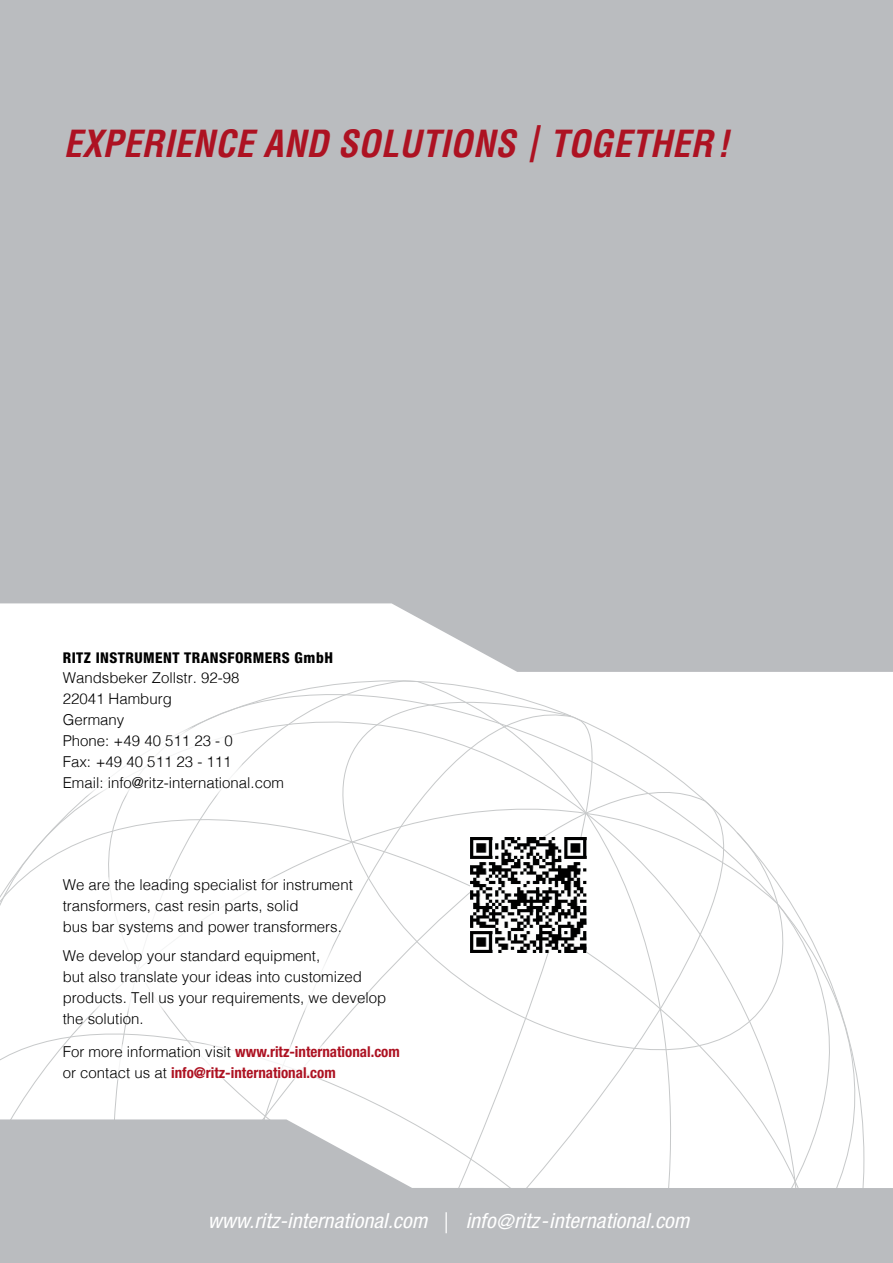
<style>
.page{position:relative;width:893px;height:1263px;background:#fff}
.page>*{position:absolute;margin:0;border:0;box-sizing:border-box;transform-origin:0 0}
.t1{font:italic 700 condensed 36.45px "Helvetica";letter-spacing:.01em;color:#ad1222}
.t2{font:italic condensed 20.85px "Helvetica Neue";letter-spacing:.005em;color:#fff;scale:1.04 1}
.t3{font:300 15px/20.9px "Helvetica";color:#000}
.t4{font:700 condensed 15px/20.9px "Helvetica Neue";color:#ad1222}
.t5{font:800 condensed 14.85px "Helvetica Neue";letter-spacing:.03em;color:#000}
.s1{font-size:37.2px}
.s2{font-size:15px}
.s3{font-family:"Helvetica";font-weight:300;font-stretch:normal;color:#000}
.s4{font-family:"Helvetica";font-style:normal;font-size:21px}
</style>
<div class="page">
<svg style="left:0;top:771px;width:863px;height:348px"></svg>
<svg style="left:0;top:1043px;width:808px;height:76px"></svg>
<svg style="left:4px;top:680px;width:665px;height:439px"></svg>
<div style="left:62px;top:727px;width:180px;height:69px;background:#fff"></div>
<div style="left:63px;top:877px;width:270px;height:134px;background:#fff"></div>
<img style="left:471px;top:838px;width:115px;height:115px">
<div style="left:63px;top:1044px;width:293px;height:36px;background:#fff"></div>
<svg style="left:0;top:1119px;width:893px;height:144px;fill:#babcbf"></svg>
<div style="left:0;top:0;width:893px;height:672px;background:#babcbf"></div>
<h1 class="t1" style="left:64px;top:121px;width:667px">EXPERIENCE AND SOLUTIONS <span class="s1">|</span> TOGETHER!</h1>
<p class="t5" style="left:63px;top:648px;width:272px">RITZ INSTRUMENT TRANSFORMERS <span class="s2">GmbH</span></p>
<p class="t3" style="left:63px;top:669px;width:223px">Wandsbeker Zollstr. 92-98<br>22041 Hamburg<br>Germany<br>Phone: +49 40 511 23 - 0<br>Fax: +49 40 511 23 - 111<br>Email: info@ritz-international.com</p>
<p class="t3" style="left:63px;top:875px;width:292px">We are the leading specialist for instrument transformers, cast resin parts, solid<br>bus bar systems and power transformers.</p>
<p class="t3" style="left:63px;top:947px;width:325px">We develop your standard equipment,<br>but also translate your ideas into customized products. Tell us your requirements, we develop the solution.</p>
<p class="t4" style="left:63px;top:1041px;width:339px"><span class="s3">For more information visit</span> www.ritz-international.com <span class="s3">or contact us at</span> info@ritz-international.com</p>
<h2 class="t2" style="left:208px;top:1208px;width:465px">www.ritz-international.com <span class="s4">|</span> info@ritz-international.com</h2>
</div>
